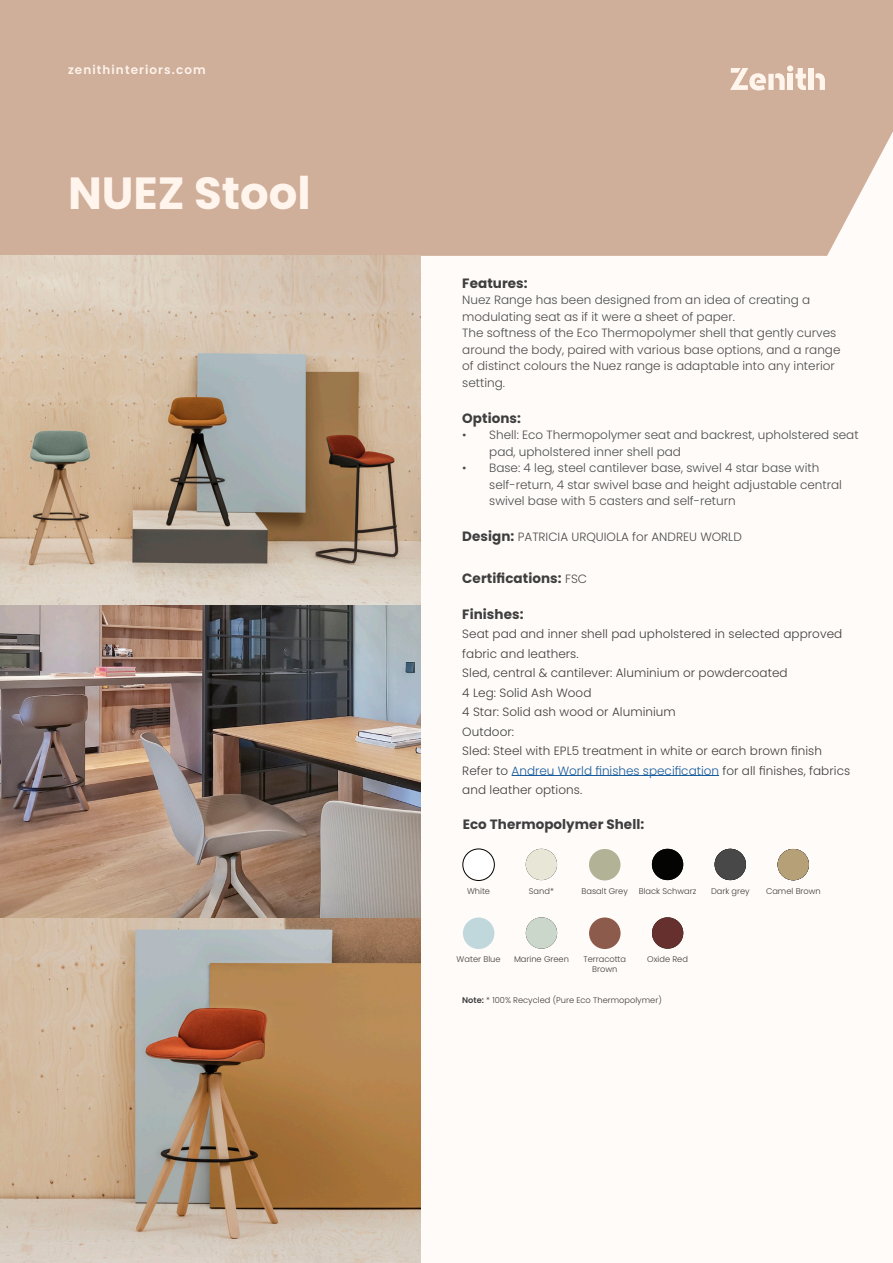
<style>
.page{position:relative;width:893px;height:1263px;background:#fffbf8}
.page>*{position:absolute;margin:0;border:0;box-sizing:border-box;transform-origin:0 0}
.PRODUCT_NAME{font:700 45px "Poppins";color:#fff5ed}
.t1{font:700 13.5px "Poppins";letter-spacing:.005em;color:#3e3e3f}
.COPY{font:300 12px/16.5px "Poppins";color:#4b4c4d}
.t2{font:300 12px/19.5px "Poppins";letter-spacing:.005em;color:#3e3e3f}
.WEBSITE_TOP_LEFT{font:600 12px "Poppins";letter-spacing:.09em;color:#fdf3eb}
.COLOURS_SPECS{font:300 8.25px/9.8px "Poppins";color:#3e3e3f;text-align:center}
.s1{font-weight:700;font-size:13.5px;color:#3e3e3f}
.s2{font-weight:300;font-size:12px;color:#4b4c4d}
.s3{color:#175d9e}
.s4{font-weight:600}
</style>
<div class="page">
<img style="left:0;top:605px;width:420px;height:313px">
<div style="left:0;top:0;width:893px;height:256px;background:#cfae9a"></div>
<div style="left:787px;top:74px;width:6px;height:16px;background:#fff5ed"></div>
<div style="left:787px;top:65px;width:6px;height:7px;background:#fff5ed;border-radius:50%"></div>
<svg style="left:795px;top:68px;width:11px;height:23px"></svg>
<div style="left:809px;top:68px;width:5px;height:22px;background:#fff5ed"></div>
<svg style="left:815px;top:73px;width:10px;height:17px"></svg>
<svg style="left:730px;top:68px;width:55px;height:22px"></svg>
<img style="left:0;top:918px;width:420px;height:345px">
<hr style="left:512px;top:775px;width:207px;height:1px;background:#175d9e">
<img style="left:0;top:256px;width:420px;height:349px">
<div style="left:526px;top:849px;width:31px;height:31px;background:#e7e6d7;border-radius:16px"></div>
<div style="left:463px;top:849px;width:31px;height:31px;background:#fff;border-radius:50%"></div>
<div style="left:463px;top:849px;width:31px;height:32px;border:1px solid #000;border-radius:50%"></div>
<div style="left:652px;top:849px;width:31px;height:31px;background:#040503;border-radius:16px"></div>
<div style="left:589px;top:849px;width:31px;height:31px;background:#b2b296;border-radius:16px"></div>
<div style="left:715px;top:849px;width:31px;height:31px;background:#474847;border-radius:16px"></div>
<img style="left:778px;top:849px;width:31px;height:31px;border-radius:16px">
<img style="left:526px;top:917px;width:31px;height:32px;border-radius:16px">
<img style="left:463px;top:917px;width:31px;height:32px;border-radius:16px">
<img style="left:652px;top:917px;width:31px;height:32px;border-radius:16px">
<img style="left:589px;top:917px;width:32px;height:32px;border-radius:16px">
<p class="WEBSITE_TOP_LEFT" style="left:68px;top:63px;width:139px">zenithinteriors.com</p>
<p class="PRODUCT_NAME" style="left:68px;top:167px;width:244px">NUEZ Stool</p>
<p class="t1" style="left:462px;top:275px;width:67px">Features:</p>
<p class="COPY" style="left:462px;top:292px;width:380px">Nuez Range has been designed from an idea of creating a modulating seat as if it were a sheet of paper.<br>The softness of the Eco Thermopolymer shell that gently curves around the body, paired with various base options, and a range of distinct colours the Nuez range is adaptable into any interior setting.</p>
<p class="t1" style="left:462px;top:410px;width:60px">Options:</p>
<p class="COPY" style="left:489px;top:427px;width:371px;text-indent:-27px">• Shell: Eco Thermopolymer seat and backrest, upholstered seat pad, upholstered inner shell pad</p>
<p class="COPY" style="left:489px;top:460px;width:354px;text-indent:-27px">• Base: 4 leg, steel cantilever base, swivel 4 star base with self-return, 4 star swivel base and height adjustable central swivel base with 5 casters and self-return</p>
<p class="COPY" style="left:462px;top:529px;width:281px"><span class="s1">Design:</span> PATRICIA URQUIOLA for ANDREU WORLD</p>
<p class="t1" style="left:462px;top:570px;width:126px">Certifications: <span class="s2">FSC</span></p>
<p class="t1" style="left:462px;top:606px;width:63px">Finishes:</p>
<p class="t2" style="left:462px;top:624px;width:382px">Seat pad and inner shell pad upholstered in selected approved fabric and leathers.<br>Sled, central &amp; cantilever: Aluminium or powdercoated<br>4 Leg: Solid Ash Wood<br>4 Star: Solid ash wood or Aluminium</p>
<p class="t2" style="left:462px;top:722px;width:389px">Outdoor:<br>Sled: Steel with EPL5 treatment in white or earch brown finish Refer to <span class="s3">Andreu World finishes specification</span> for all finishes, fabrics and leather options.</p>
<p class="t1" style="left:463px;top:817px;width:183px">Eco Thermopolymer Shell:</p>
<p class="COLOURS_SPECS" style="left:467px;top:886px;width:25px">White</p>
<p class="COLOURS_SPECS" style="left:529px;top:886px;width:26px">Sand*</p>
<p class="COLOURS_SPECS" style="left:581px;top:886px;width:48px">Basalt Grey</p>
<p class="COLOURS_SPECS" style="left:639px;top:886px;width:59px">Black Schwarz</p>
<p class="COLOURS_SPECS" style="left:711px;top:886px;width:40px">Dark grey</p>
<p class="COLOURS_SPECS" style="left:766px;top:886px;width:56px">Camel Brown</p>
<p class="COLOURS_SPECS" style="left:457px;top:954px;width:45px">Water Blue</p>
<p class="COLOURS_SPECS" style="left:514px;top:954px;width:56px">Marine Green</p>
<p class="COLOURS_SPECS" style="left:583px;top:954px;width:44px">Terracotta<br>Brown</p>
<p class="COLOURS_SPECS" style="left:647px;top:954px;width:42px">Oxide Red</p>
<p class="COLOURS_SPECS" style="left:462px;top:995px;width:201px"><span class="s4">Note:</span> * 100% Recycled (Pure Eco Thermopolymer)</p>
</div>
